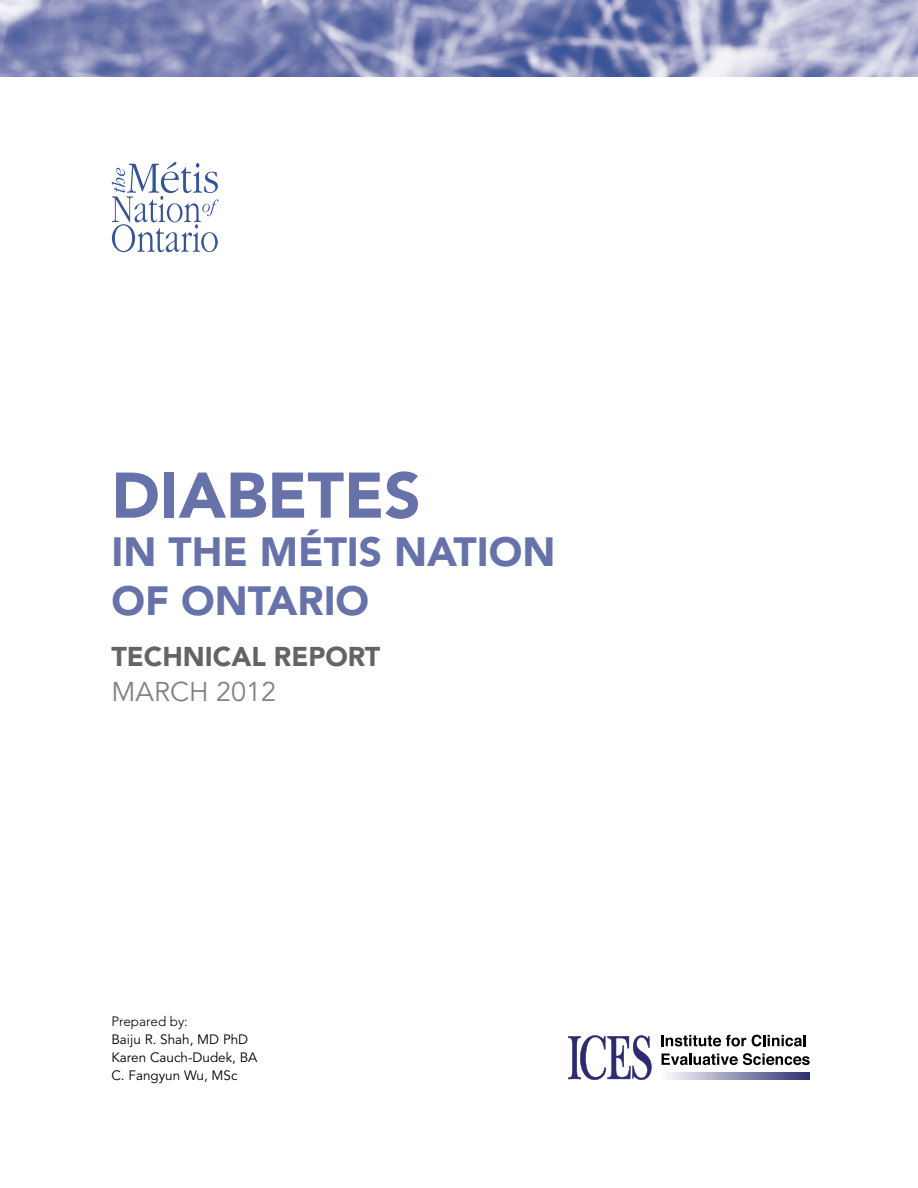
<style>
.page{position:relative;width:918px;height:1188px;background:#fff}
.page>*{position:absolute;margin:0;border:0;box-sizing:border-box;transform-origin:0 0}
.t1{font:900 63.75px "Avenir LT Std";color:#6672a9}
.t2{font:900 40.5px/48.6px "Avenir LT Std";color:#6672a9}
.t3{font:900 27px "Avenir LT Std";color:#636466}
.t4{font:27px "Avenir LT Std";color:#808285}
.t5{font:13.5px/18px "Avenir LT Std";color:#000}
.t6{font:300 13.5px "Avenir LT Std";color:#000}
</style>
<div class="page">
<img style="left:0;top:0;width:918px;height:77px">
<svg style="left:111px;top:162px;width:108px;height:90px"></svg>
<svg style="left:661px;top:1035px;width:85px;height:11px"></svg>
<svg style="left:752px;top:1035px;width:54px;height:11px"></svg>
<svg style="left:662px;top:1053px;width:148px;height:12px"></svg>
<svg style="left:568px;top:1035px;width:84px;height:45px"></svg>
<svg style="left:668px;top:1072px;width:142px;height:8px"></svg>
<h1 class="t1" style="left:111px;top:457px;width:311px">DIABETES</h1>
<h2 class="t2" style="left:111px;top:528px;width:445px">IN THE MÉTIS NATION<br>OF ONTARIO</h2>
<h3 class="t3" style="left:111px;top:640px;width:270px">TECHNICAL REPORT</h3>
<h3 class="t4" style="left:111px;top:676px;width:166px">MARCH 2012</h3>
<p class="t6" style="left:111px;top:1013px;width:78px">Prepared by:</p>
<p class="t5" style="left:111px;top:1031px;width:148px">Baiju R. Shah, MD PhD<br>Karen Cauch-Dudek, BA<br>C. Fangyun Wu, MSc</p>
</div>
